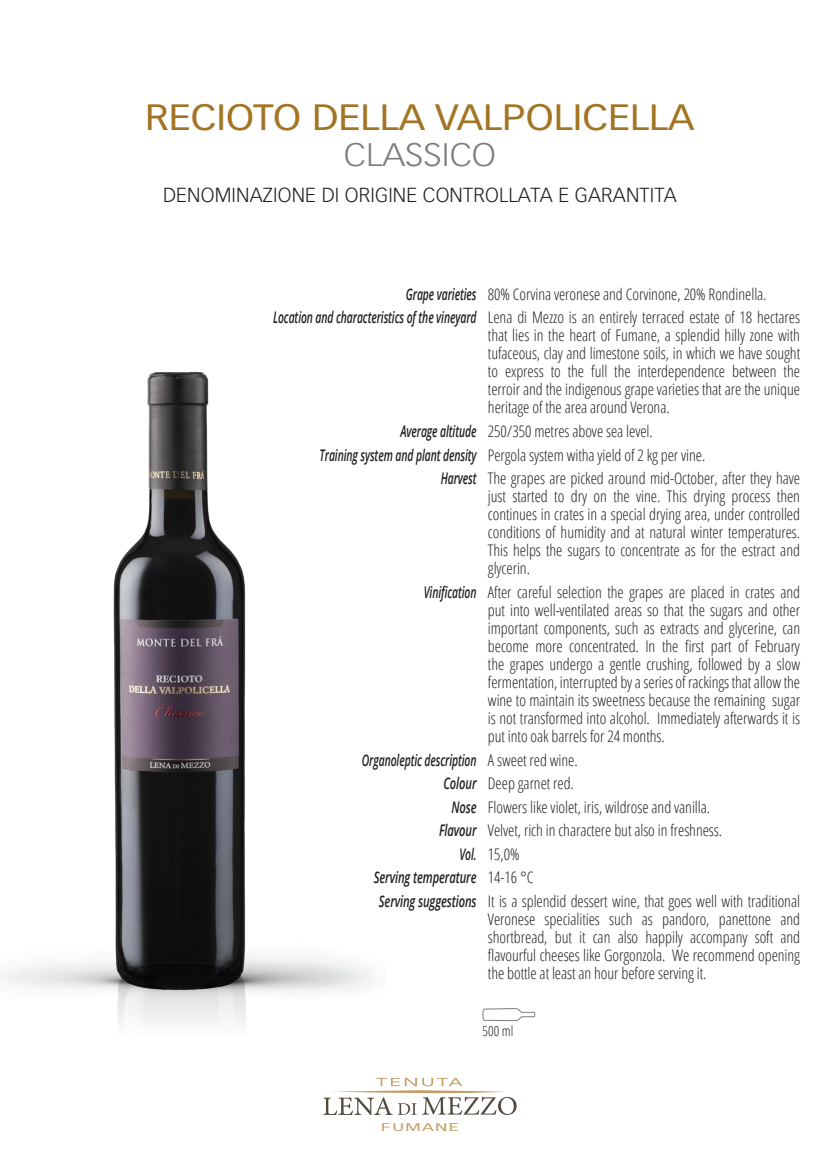
<style>
.page{position:relative;width:840px;height:1163px;background:#fff}
.page>*{position:absolute;margin:0;border:0;box-sizing:border-box;transform-origin:0 0}
.t1{font:36px "Vectora LT Std";color:#a37423;scale:1.1 1}
.t2{font:300 32px "Vectora LT Std";color:#7f7c7c;scale:1.1 1}
.t3{font:300 20px "Vectora LT Std";letter-spacing:.01em;color:#231f20}
.t4{font:300 condensed 16px/18px "Open Sans";letter-spacing:-.005em;color:#231f20;text-align:justify}
.t5{font:italic 600 16px "Open Sans";letter-spacing:-.01em;color:#231f20;scale:.65 1}
.t6{font:italic 600 16px "Open Sans";letter-spacing:-.01em;color:#231f20;scale:.7 1}
.t7{font:300 condensed 14px "Open Sans";color:#231f20}
.t8{font:11px "Vectora LT Std";letter-spacing:.075em;color:#c49c64;scale:1.6 1}
.s1{font-weight:600;font-style:italic;font-stretch:normal}
.s2{font-weight:300;font-style:normal;font-stretch:condensed}
</style>
<div class="page">
<svg style="left:376px;top:1077px;width:40px;height:8px"></svg>
<svg style="left:422px;top:1077px;width:40px;height:9px"></svg>
<svg style="left:323px;top:1097px;width:93px;height:17px"></svg>
<svg style="left:422px;top:1096px;width:94px;height:18px"></svg>
<svg style="left:330px;top:1089px;width:175px;height:4px"></svg>
<img style="left:98px;top:371px;width:170px;height:622px">
<svg style="left:482px;top:1008px;width:53px;height:14px"></svg>
<img style="left:109px;top:947px;width:161px;height:76px">
<h1 class="t1" style="left:145px;top:96px;width:500px">RECIOTO DELLA VALPOLICELLA</h1>
<h2 class="t2" style="left:344px;top:136px;width:140px">CLASSICO</h2>
<p class="t3" style="left:163px;top:183px;width:515px">DENOMINAZIONE DI ORIGINE CONTROLLATA E GARANTITA</p>
<p class="t4" style="left:273px;top:281px;width:528px;line-height:23.6px;text-indent:133px"><span class="s1">Grape varieties</span> 80% Corvina veronese and Corvinone, 20% Rondinella.<br><span class="s1">Location and characteristics of the vineyard</span> Lena di Mezzo is an entirely terraced estate of 18 hectares</p>
<p class="t4" style="left:487px;top:326px;width:313px">that lies in the heart of Fumane, a splendid hilly zone with tufaceous, clay and limestone soils, in which we have sought to express to the full the interdependence between the terroir and the indigenous grape varieties that are the unique heritage of the area around Verona.</p>
<p class="t4" style="left:400px;top:421px;width:254px"><span class="s1">Average altitude</span> 250/350 metres above sea level.</p>
<p class="t4" style="left:319px;top:445px;width:387px"><span class="s1">Training system and plant density</span> Pergola system witha yield of 2 kg per vine.</p>
<p class="t4" style="left:440px;top:468px;width:361px"><span class="s1">Harvest</span> The grapes are picked around mid-October, after they have</p>
<p class="t4" style="left:487px;top:486px;width:313px">just started to dry on the vine. This drying process then continues in crates in a special drying area, under controlled conditions of humidity and at natural winter temperatures.<br>This helps the sugars to concentrate as for the estract and glycerin.</p>
<p class="t4" style="left:487px;top:582px;width:313px;text-indent:-64px"><span class="s1">Vinification</span> After careful selection the grapes are placed in crates and put into well-ventilated areas so that the sugars and other important components, such as extracts and glycerine, can become more concentrated. In the first part of February the grapes undergo a gentle crushing, followed by a slow fermentation, interrupted by a series of rackings that allow the wine to maintain its sweetness because the remaining sugar is not transformed into alcohol. Immediately afterwards it is put into oak barrels for 24 months.</p>
<p class="t5" style="left:361px;top:748px;width:333px">Organoleptic description <span class="s2">A sweet red wine.</span></p>
<p class="t4" style="left:443px;top:773px;width:132px"><span class="s1">Colour</span> Deep garnet red.</p>
<p class="t4" style="left:451px;top:797px;width:260px"><span class="s1">Nose</span> Flowers like violet, iris, wildrose and vanilla.</p>
<p class="t4" style="left:439px;top:820px;width:284px"><span class="s1">Flavour</span> Velvet, rich in charactere but also in freshness.</p>
<p class="t4" style="left:459px;top:844px;width:62px"><span class="s1">Vol.</span> 15,0%</p>
<p class="t6" style="left:373px;top:866px;width:230px">Serving temperature <span class="s2">14-16 °C</span></p>
<p class="t4" style="left:378px;top:891px;width:422px"><span class="s1">Serving suggestions</span> It is a splendid dessert wine, that goes well with traditional</p>
<p class="t4" style="left:487px;top:909px;width:313px">Veronese specialities such as pandoro, panettone and shortbread, but it can also happily accompany soft and flavourful cheeses like Gorgonzola. We recommend opening the bottle at least an hour before serving it.</p>
<p class="t7" style="left:482px;top:1021px;width:32px">500 ml</p>
<p class="t8" style="left:381px;top:1120px;width:50px">FUMANE</p>
</div>
